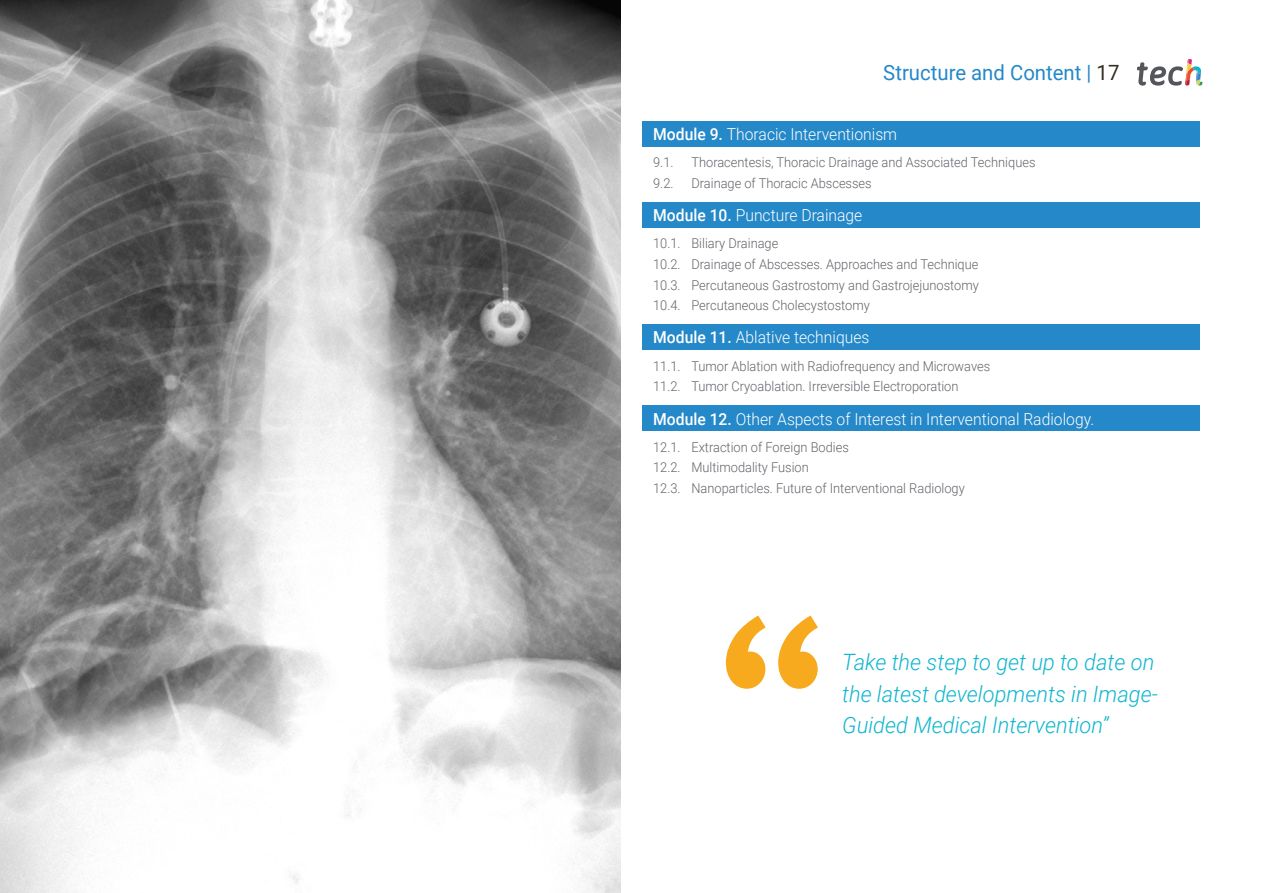
<style>
.page{position:relative;width:1263px;height:893px;background:#fff}
.page>*{position:absolute;margin:0;border:0;box-sizing:border-box;transform-origin:0 0}
.t1{font:italic 300 22.5px/31.5px "Roboto";color:#0fb6cf}
.t2{font:21px "Roboto";color:#2488c9}
.t3{font:300 16.5px "Roboto";color:#fff;scale:.95 1}
.t4{font:300 13.5px/20.7px "Roboto";color:#61646a;scale:.95 1}
.s1{color:#312e20}
.s2{font-weight:500}
</style>
<div class="page">
<div style="left:642px;top:121px;width:557px;height:25px;background:#2488c9"></div>
<div style="left:642px;top:202px;width:557px;height:25px;background:#2488c9"></div>
<div style="left:642px;top:325px;width:557px;height:25px;background:#2488c9"></div>
<div style="left:642px;top:406px;width:557px;height:25px;background:#2488c9"></div>
<svg style="left:726px;top:615px;width:92px;height:74px"></svg>
<svg style="left:1137px;top:59px;width:65px;height:27px"></svg>
<img style="left:0;top:0;width:621px;height:893px">
<h2 class="t2" style="left:883px;top:57px;width:238px">Structure and Content | <span class="s1">17</span></h2>
<p class="t3" style="left:653px;top:123px;width:258px"><span class="s2">Module 9.</span> Thoracic Interventionism</p>
<p class="t4" style="left:653px;top:151px;width:23px">9.1.</p>
<p class="t4" style="left:691px;top:151px;width:364px">Thoracentesis, Thoracic Drainage and Associated Techniques</p>
<p class="t4" style="left:653px;top:172px;width:23px">9.2.</p>
<p class="t4" style="left:691px;top:172px;width:191px">Drainage of Thoracic Abscesses</p>
<p class="t3" style="left:653px;top:204px;width:222px"><span class="s2">Module 10.</span> Puncture Drainage</p>
<p class="t4" style="left:653px;top:232px;width:344px">10.1. Biliary Drainage<br>10.2. Drainage of Abscesses. Approaches and Technique 10.3. Percutaneous Gastrostomy and Gastrojejunostomy 10.4. Percutaneous Cholecystostomy</p>
<p class="t3" style="left:653px;top:326px;width:229px"><span class="s2">Module 11.</span> Ablative techniques</p>
<p class="t4" style="left:653px;top:355px;width:356px">11.1. Tumor Ablation with Radiofrequency and Microwaves<br>11.2. Tumor Cryoablation. Irreversible Electroporation</p>
<p class="t3" style="left:653px;top:407px;width:466px"><span class="s2">Module 12.</span> Other Aspects of Interest in Interventional Radiology.</p>
<p class="t4" style="left:653px;top:436px;width:329px">12.1. Extraction of Foreign Bodies<br>12.2. Multimodality Fusion<br>12.3. Nanoparticles. Future of Interventional Radiology</p>
<h1 class="t1" style="left:842px;top:645px;width:317px">Take the step to get up to date on the latest developments in Image-<br>Guided Medical Intervention”</h1>
</div>
